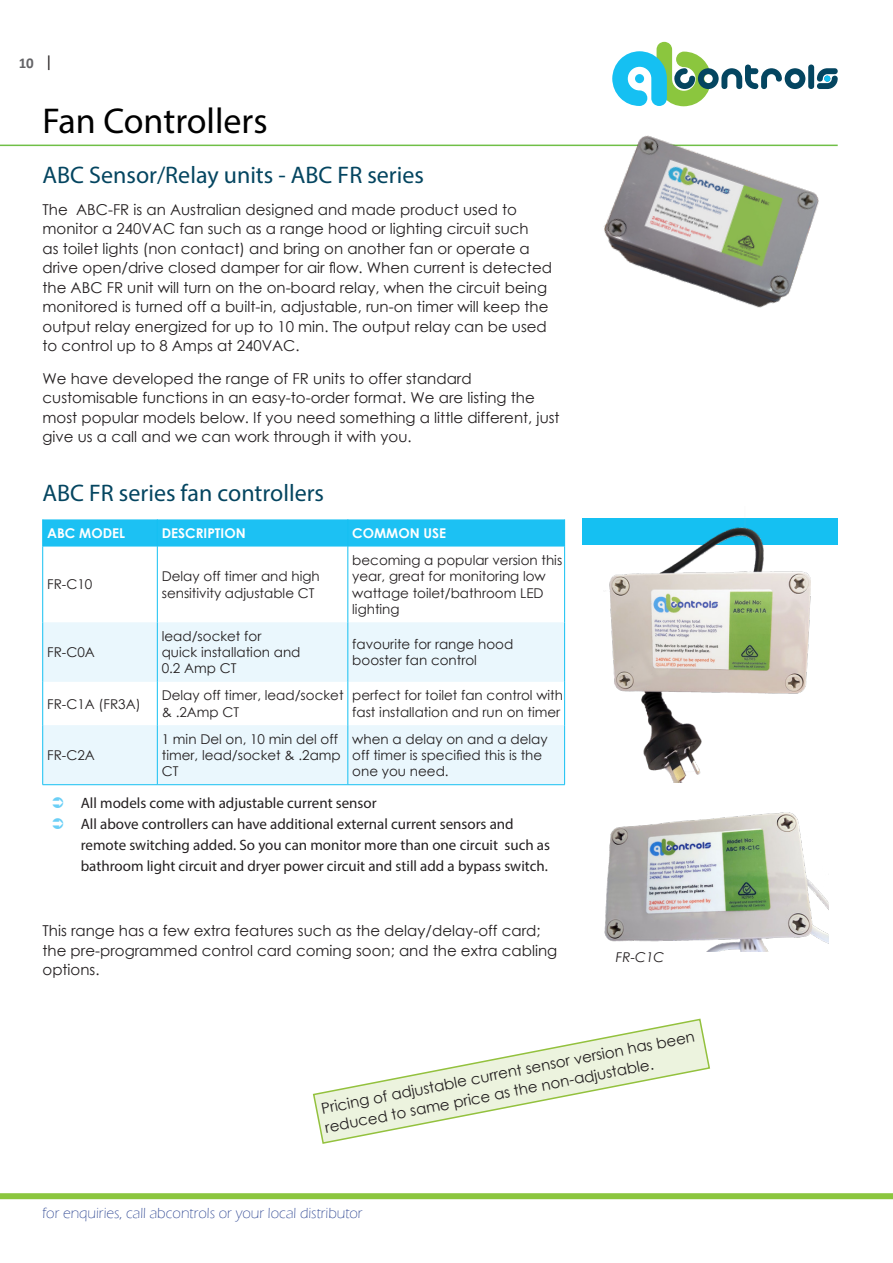
<style>
.page{position:relative;width:893px;height:1263px;background:#fff}
.page>*{position:absolute;margin:0;border:0;box-sizing:border-box;transform-origin:0 0}
.t1{font:36px "Myriad Pro";color:#000}
.t2{font:24px "Myriad Pro";color:#044560}
.t3{font:15px/19.5px "Century Gothic";color:#231f20}
.t4{font:15px/21px "Myriad Pro";color:#231f20}
.t5{font:300 15px "Eras ITC";color:#253f8e}
.t6{font:700 15px "Calibri";color:#636366}
.t7{font:13.5px/16.2px "Century Gothic";color:#231f20}
.t8{font:700 13.5px "Century Gothic";color:#fff}
.t9{font:italic 13.5px "Century Gothic";color:#231f20}
.s1{font-weight:400;font-size:16.5px;color:#231f20}
</style>
<div class="page">
<div style="left:0;top:1193px;width:893px;height:6px;background:#8bc63e"></div>
<svg style="left:612px;top:42px;width:226px;height:64px"></svg>
<div style="left:583px;top:518px;width:255px;height:26px;background:#15c0f2"></div>
<hr style="left:0;top:145px;width:838px;height:1px;background:#70bf47">
<img style="left:594px;top:135px;width:232px;height:173px">
<img style="left:604px;top:812px;width:224px;height:140px">
<img style="left:604px;top:527px;width:206px;height:256px">
<svg style="left:43px;top:622px;width:521px;height:162px;fill:#eaf7fd"></svg>
<div style="left:42px;top:519px;width:523px;height:27px;background:#1cc1f3"></div>
<hr style="left:157px;top:546px;width:1px;height:76px;background:#15c0f2">
<hr style="left:348px;top:546px;width:1px;height:76px;background:#15c0f2">
<hr style="left:157px;top:622px;width:1px;height:60px;background:#15c0f2">
<hr style="left:348px;top:622px;width:1px;height:60px;background:#15c0f2">
<hr style="left:157px;top:682px;width:1px;height:43px;background:#15c0f2">
<hr style="left:348px;top:682px;width:1px;height:43px;background:#15c0f2">
<hr style="left:42px;top:546px;width:1px;height:76px;background:#15c0f2">
<hr style="left:564px;top:546px;width:1px;height:76px;background:#15c0f2">
<hr style="left:42px;top:682px;width:1px;height:43px;background:#15c0f2">
<hr style="left:564px;top:682px;width:1px;height:43px;background:#15c0f2">
<hr style="left:42px;top:622px;width:1px;height:60px;background:#15c0f2">
<hr style="left:564px;top:622px;width:1px;height:60px;background:#15c0f2">
<hr style="left:42px;top:725px;width:1px;height:59px;background:#15c0f2">
<hr style="left:157px;top:725px;width:1px;height:59px;background:#15c0f2">
<hr style="left:348px;top:725px;width:1px;height:59px;background:#15c0f2">
<hr style="left:564px;top:725px;width:1px;height:59px;background:#15c0f2">
<hr style="left:43px;top:784px;width:114px;height:1px;background:#15c0f2">
<hr style="left:157px;top:784px;width:191px;height:1px;background:#15c0f2">
<hr style="left:348px;top:784px;width:217px;height:1px;background:#15c0f2">
<svg style="left:312px;top:1018px;width:398px;height:126px"></svg>
<p class="t6" style="left:19px;top:52px;width:35px">10 <span class="s1">|</span></p>
<h1 class="t1" style="left:43px;top:99px;width:227px">Fan Controllers</h1>
<h2 class="t2" style="left:43px;top:160px;width:383px">ABC Sensor/Relay units - ABC FR series</h2>
<p class="t3" style="left:43px;top:200px;width:511px">The ABC-FR is an Australian designed and made product used to monitor a 240VAC fan such as a range hood or lighting circuit such<br>as toilet lights (non contact) and bring on another fan or operate a drive open/drive closed damper for air flow. When current is detected the ABC FR unit will turn on the on-board relay, when the circuit being monitored is turned off a built-in, adjustable, run-on timer will keep the output relay energized for up to 10 min. The output relay can be used to control up to 8 Amps at 240VAC.</p>
<p class="t3" style="left:43px;top:368px;width:519px">We have developed the range of FR units to offer standard customisable functions in an easy-to-order format. We are listing the most popular models below. If you need something a little different, just give us a call and we can work through it with you.</p>
<h2 class="t2" style="left:43px;top:478px;width:283px">ABC FR series fan controllers</h2>
<p class="t8" style="left:47px;top:523px;width:80px">ABC MODEL</p>
<p class="t8" style="left:162px;top:523px;width:85px">DESCRIPTION</p>
<p class="t8" style="left:352px;top:523px;width:95px">COMMON USE</p>
<p class="t7" style="left:47px;top:576px;width:47px">FR-C10</p>
<p class="t7" style="left:162px;top:568px;width:159px">Delay off timer and high sensitivity adjustable CT</p>
<p class="t7" style="left:352px;top:552px;width:211px">becoming a popular version this year, great for monitoring low wattage toilet/bathroom LED lighting</p>
<p class="t7" style="left:47px;top:644px;width:49px">FR-C0A</p>
<p class="t7" style="left:162px;top:628px;width:140px">lead/socket for<br>quick installation and<br>0.2 Amp CT</p>
<p class="t7" style="left:352px;top:636px;width:163px">favourite for range hood booster fan control</p>
<p class="t7" style="left:47px;top:695px;width:95px">FR-C1A (FR3A)</p>
<p class="t7" style="left:162px;top:687px;width:183px">Delay off timer, lead/socket &amp; .2Amp CT</p>
<p class="t7" style="left:352px;top:687px;width:212px">perfect for toilet fan control with fast installation and run on timer</p>
<p class="t7" style="left:47px;top:747px;width:49px">FR-C2A</p>
<p class="t7" style="left:162px;top:731px;width:181px">1 min Del on, 10 min del off timer, lead/socket &amp; .2amp<br>CT</p>
<p class="t7" style="left:352px;top:731px;width:197px">when a delay on and a delay off timer is specified this is the one you need.</p>
<p class="t4" style="left:81px;top:793px;width:471px">All models come with adjustable current sensor<br>All above controllers can have additional external current sensors and remote switching added. So you can monitor more than one circuit such as bathroom light circuit and dryer power circuit and still add a bypass switch.</p>
<p class="t3" style="left:43px;top:921px;width:516px">This range has a few extra features such as the delay/delay-off card; the pre-programmed control card coming soon; and the extra cabling options.</p>
<p class="t9" style="left:616px;top:947px;width:50px">FR-C1C</p>
<p class="t3" style="left:320px;top:1098px;width:381px;rotate:-11deg">Pricing of adjustable current sensor version has been reduced to same price as the non-adjustable.</p>
<p class="t5" style="left:43px;top:1205px;width:322px">for enquiries, call abcontrols or your local distributor</p>
</div>
